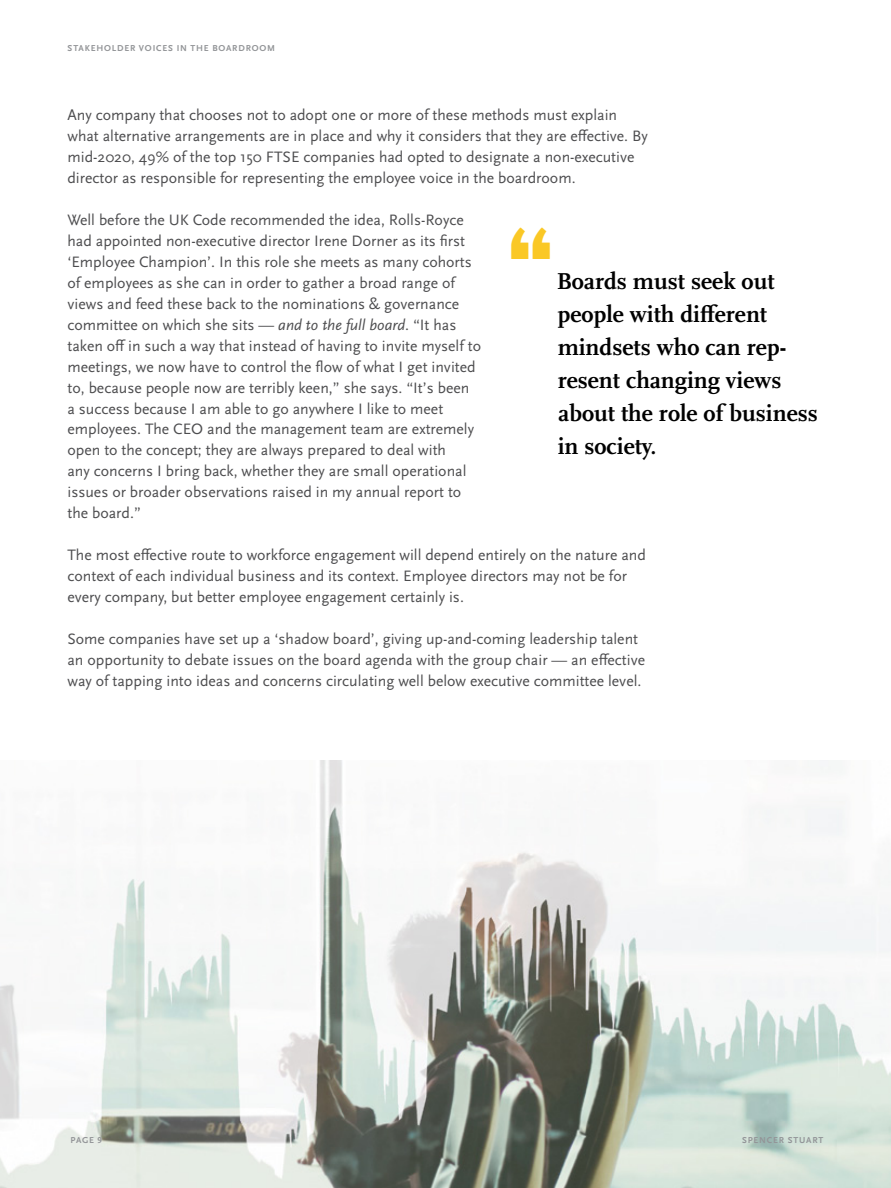
<style>
.page{position:relative;width:891px;height:1188px;background:#fff}
.page>*{position:absolute;margin:0;border:0;box-sizing:border-box;transform-origin:0 0}
.t1{font:45px "SSI Icon Font";color:#fac826}
.t2{font:700 24px/33px "Scala Pro";color:#000}
.t3{font:15.75px/21px "Scala Sans Pro";color:#4d4d4f}
.t4{font:700 9px "Scala Sans Pro";letter-spacing:.09em;color:#939598}
.s1{font-style:italic}
</style>
<div class="page">
<img style="left:0;top:760px;width:891px;height:428px">
<p class="t4" style="left:68px;top:43px;width:209px">STAKEHOLDER VOICES IN THE BOARDROOM</p>
<p class="t3" style="left:68px;top:104px;width:582px">Any company that chooses not to adopt one or more of these methods must explain what alternative arrangements are in place and why it considers that they are effective. By mid-2020, 49% of the top 150 FTSE companies had opted to designate a non-executive director as responsible for representing the employee voice in the boardroom.</p>
<p class="t3" style="left:68px;top:209px;width:415px">Well before the UK Code recommended the idea, Rolls-Royce had appointed non-executive director Irene Dorner as its first ‘Employee Champion’. In this role she meets as many cohorts of employees as she can in order to gather a broad range of views and feed these back to the nominations &amp; governance committee on which she sits — <span class="s1">and to the full board</span>. “It has taken off in such a way that instead of having to invite myself to meetings, we now have to control the flow of what I get invited to, because people now are terribly keen,” she says. “It’s been<br>a success because I am able to go anywhere I like to meet employees. The CEO and the management team are extremely open to the concept; they are always prepared to deal with<br>any concerns I bring back, whether they are small operational issues or broader observations raised in my annual report to the board.”</p>
<p class="t3" style="left:68px;top:545px;width:580px">The most effective route to workforce engagement will depend entirely on the nature and context of each individual business and its context. Employee directors may not be for every company, but better employee engagement certainly is.</p>
<p class="t3" style="left:68px;top:629px;width:579px">Some companies have set up a ‘shadow board’, giving up-and-coming leadership talent an opportunity to debate issues on the board agenda with the group chair — an effective way of tapping into ideas and concerns circulating well below executive committee level.</p>
<h1 class="t1" style="left:509px;top:217px;width:44px">•</h1>
<h2 class="t2" style="left:557px;top:265px;width:263px">Boards must seek out people with different mindsets who can rep&shy;resent changing views about the role of business in society.</h2>
<p class="t4" style="left:70px;top:1135px;width:33px">PAGE 9</p>
<p class="t4" style="left:742px;top:1135px;width:19px">SPENCER</p>
<p class="t4" style="left:788px;top:1135px;width:26px">STUART</p>
</div>
